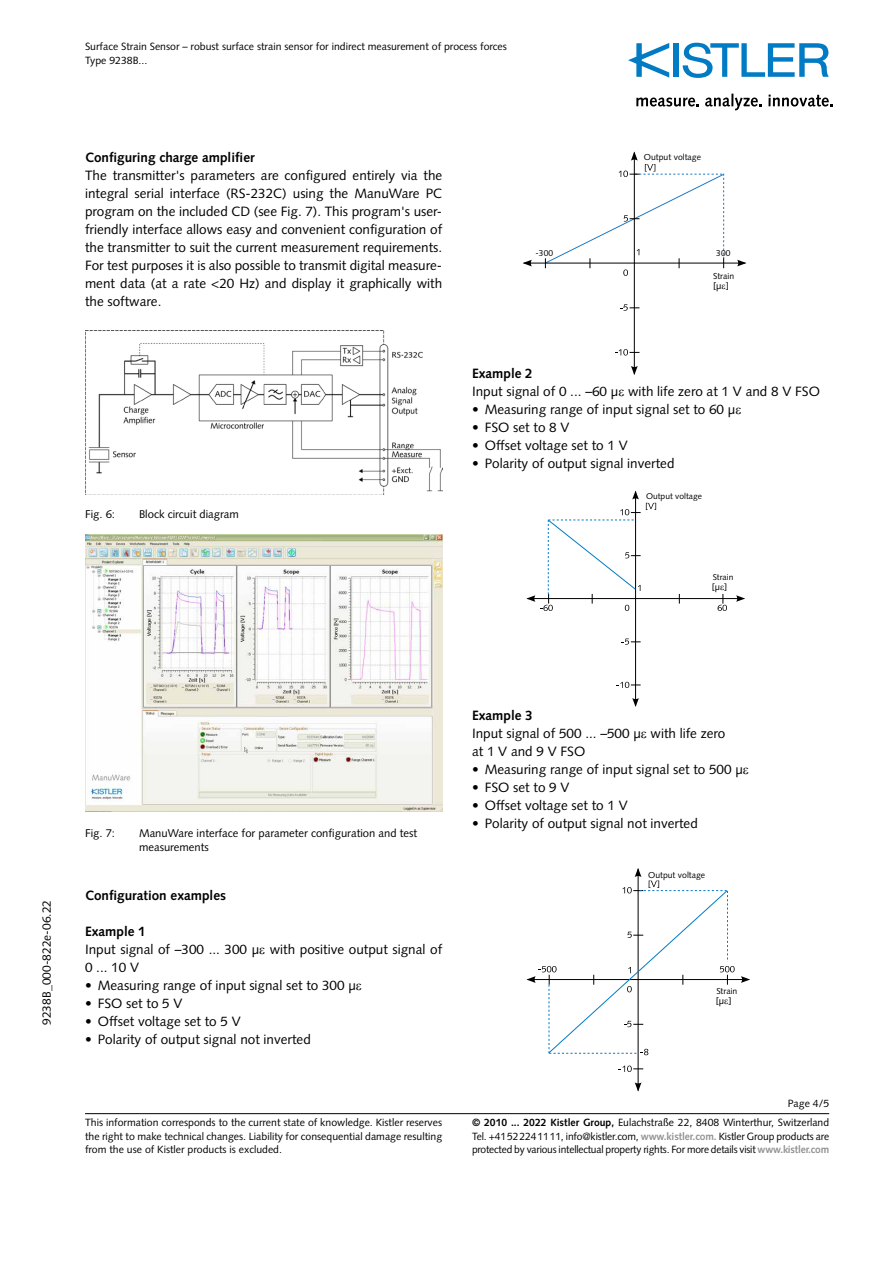
<style>
.page{position:relative;width:893px;height:1263px;background:#fff}
.page>*{position:absolute;margin:0;border:0;box-sizing:border-box;transform-origin:0 0}
.t1{font:13.5px/18px "Syntax LT Std";color:#000}
.t2{font:700 13.5px "Syntax LT Std";color:#000}
.t3{font:12px "Syntax LT Std";color:#000}
.t4{font:11.25px/13.5px "Syntax LT Std";color:#000}
.t5{font:10.5px/13.5px "Syntax LT Std";color:#000;text-align:justify}
.t6{font:9.6px "Syntax LT Std";color:#000}
.t7{font:9.3px "Syntax LT Std";color:#000}
.t8{font:8.7px "Syntax LT Std";color:#000}
.t9{font:8.7px "Syntax";color:#000}
.t10{font:8.4px "Syntax LT Std";color:#000}
.s1{font-weight:700}
.s2{font-weight:700;color:#929292}
</style>
<div class="page">
<hr style="left:85px;top:1113px;width:744px;height:1px;background:#000">
<div style="left:673px;top:43px;width:6px;height:34px;background:#007bc4"></div>
<svg style="left:683px;top:43px;width:146px;height:35px"></svg>
<svg style="left:628px;top:43px;width:41px;height:35px"></svg>
<svg style="left:636px;top:98px;width:63px;height:9px"></svg>
<svg style="left:705px;top:94px;width:57px;height:16px"></svg>
<svg style="left:768px;top:95px;width:65px;height:12px"></svg>
<hr style="left:524px;top:263px;width:221px;height:1px;background:#000">
<svg style="left:523px;top:260px;width:9px;height:6px"></svg>
<svg style="left:737px;top:260px;width:9px;height:6px"></svg>
<hr style="left:634px;top:152px;width:1px;height:222px;background:#000">
<svg style="left:631px;top:366px;width:7px;height:9px"></svg>
<svg style="left:620px;top:304px;width:19px;height:7px"></svg>
<svg style="left:615px;top:349px;width:24px;height:7px"></svg>
<svg style="left:544px;top:151px;width:181px;height:125px"></svg>
<hr style="left:527px;top:598px;width:217px;height:1px;background:#000">
<svg style="left:736px;top:595px;width:9px;height:7px"></svg>
<hr style="left:635px;top:491px;width:1px;height:215px;background:#000">
<svg style="left:632px;top:698px;width:7px;height:9px"></svg>
<svg style="left:622px;top:638px;width:19px;height:7px"></svg>
<svg style="left:617px;top:682px;width:24px;height:6px"></svg>
<svg style="left:526px;top:491px;width:130px;height:120px"></svg>
<hr style="left:527px;top:979px;width:222px;height:1px;background:#000">
<svg style="left:741px;top:976px;width:9px;height:7px"></svg>
<hr style="left:638px;top:869px;width:1px;height:221px;background:#000">
<svg style="left:635px;top:1082px;width:6px;height:9px"></svg>
<svg style="left:619px;top:1065px;width:24px;height:7px"></svg>
<img style="left:85px;top:534px;width:357px;height:278px">
<img style="left:85px;top:330px;width:357px;height:165px">
<svg style="left:718px;top:594px;width:9px;height:17px"></svg>
<svg style="left:526px;top:868px;width:209px;height:187px"></svg>
<p class="t5" style="left:85px;top:40px;width:423px">Surface Strain Sensor – robust surface strain sensor for indirect measurement of process forces<br>Type 9238B...</p>
<p class="t2" style="left:85px;top:150px;width:171px">Configuring charge amplifier</p>
<p class="t1" style="left:85px;top:166px;width:359px;text-align:justify">The transmitter's parameters are configured entirely via the integral serial interface (RS-232C) using the ManuWare PC program on the included CD (see Fig. 7). This program's user&shy;friendly interface allows easy and convenient configuration of the transmitter to suit the current measurement requirements.<br>For test purposes it is also possible to transmit digital measure&shy;ment data (at a rate &lt;20 Hz) and display it graphically with the software.</p>
<p class="t8" style="left:644px;top:152px;width:59px">Output voltage</p>
<p class="t9" style="left:536px;top:248px;width:19px">-300</p>
<p class="t9" style="left:716px;top:248px;width:16px">300</p>
<p class="t6" style="left:713px;top:280px;width:17px">[µ ]</p>
<p class="t8" style="left:713px;top:270px;width:23px">Strain</p>
<p class="t2" style="left:472px;top:366px;width:62px">Example 2</p>
<p class="t1" style="left:472px;top:382px;width:349px">Input signal of 0 ... –60 µ with life zero at 1 V and 8 V FSO</p>
<p class="t1" style="left:472px;top:400px;width:265px">• Measuring range of input signal set to 60 µ</p>
<p class="t1" style="left:472px;top:418px;width:99px">• FSO set to 8 V</p>
<p class="t1" style="left:472px;top:436px;width:157px">• Offset voltage set to 1 V</p>
<p class="t1" style="left:472px;top:454px;width:204px">• Polarity of output signal inverted</p>
<p class="t4" style="left:85px;top:507px;width:32px">Fig. 6:</p>
<p class="t4" style="left:139px;top:507px;width:101px">Block circuit diagram</p>
<p class="t10" style="left:646px;top:491px;width:57px">Output voltage</p>
<p class="t10" style="left:713px;top:572px;width:22px">Strain</p>
<p class="t7" style="left:712px;top:581px;width:17px">[µ ]</p>
<p class="t3" style="left:39px;top:1025px;width:126px;rotate:-90deg">9238B_000-822e-06.22</p>
<p class="t4" style="left:85px;top:826px;width:32px">Fig. 7:</p>
<p class="t4" style="left:139px;top:826px;width:280px">ManuWare interface for parameter configuration and test measurements</p>
<p class="t2" style="left:85px;top:888px;width:143px">Configuration examples</p>
<p class="t2" style="left:85px;top:924px;width:62px">Example 1</p>
<p class="t1" style="left:85px;top:940px;width:359px">Input signal of –300 ... 300 µ with positive output signal of<br>0 ... 10 V</p>
<p class="t1" style="left:85px;top:976px;width:272px">• Measuring range of input signal set to 300 µ</p>
<p class="t1" style="left:85px;top:994px;width:99px">• FSO set to 5 V</p>
<p class="t1" style="left:85px;top:1012px;width:157px">• Offset voltage set to 5 V</p>
<p class="t1" style="left:85px;top:1030px;width:227px">• Polarity of output signal not inverted</p>
<p class="t5" style="left:85px;top:1116px;width:359px">This information corresponds to the current state of knowledge. Kistler reserves the right to make technical changes. Liability for consequential damage resulting from the use of Kistler products is excluded.</p>
<p class="t2" style="left:472px;top:708px;width:62px">Example 3</p>
<p class="t1" style="left:472px;top:724px;width:255px">Input signal of 500 ... –500 µ with life zero at 1 V and 9 V FSO</p>
<p class="t1" style="left:472px;top:760px;width:272px">• Measuring range of input signal set to 500 µ</p>
<p class="t1" style="left:472px;top:778px;width:99px">• FSO set to 9 V</p>
<p class="t1" style="left:472px;top:796px;width:157px">• Offset voltage set to 1 V</p>
<p class="t1" style="left:472px;top:814px;width:227px">• Polarity of output signal not inverted</p>
<p class="t8" style="left:648px;top:869px;width:59px">Output voltage</p>
<p class="t8" style="left:716px;top:986px;width:23px">Strain</p>
<p class="t6" style="left:716px;top:995px;width:17px">[µ ]</p>
<p class="t5" style="left:788px;top:1097px;width:43px">Page 4/5</p>
<p class="t5" style="left:472px;top:1116px;width:359px"><span class="s1">© 2010 ... 2022 Kistler Group,</span> Eulachstraße 22, 8408 Winterthur, Switzerland Tel. +41 52 224 11 11, info@kistler.com, <span class="s2">www.kistler.com.</span> Kistler Group products are protected by various intellectual property rights. For more details visit <span class="s2">www.kistler.com</span></p>
</div>
